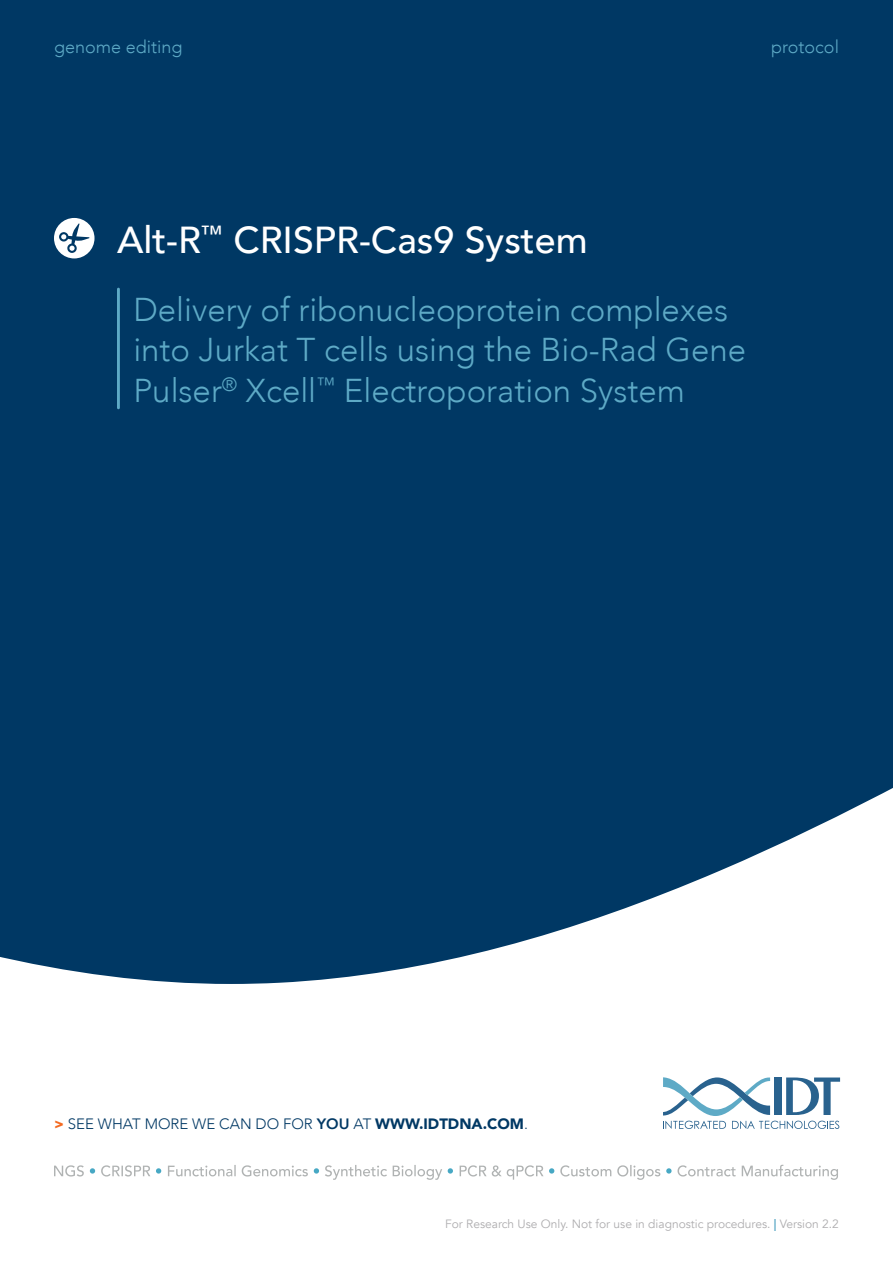
<style>
.page{position:relative;width:893px;height:1263px;background:#fff}
.page>*{position:absolute;margin:0;border:0;box-sizing:border-box;transform-origin:0 0}
.t1{font:500 37.5px "Avenir";color:#fff}
.t2{font:300 33px/40.5px "Avenir";color:#5eaac6}
.t3{font:300 18px "Avenir";color:#5eaac6}
.t4{font:300 15px "Avenir";color:#003864}
.t5{font:12px "Avenir";color:#aeadaf}
.s1{font-weight:900;color:#f36a21}
.s2{font-weight:800}
.s3{font-weight:900}
.s4{font-weight:800;color:#5eaac6}
</style>
<div class="page">
<div style="left:0;top:0;width:893px;height:984px;background:#003864"></div>
<hr style="left:117px;top:288px;width:3px;height:121px;background:#5eaac6">
<svg style="left:666px;top:1165px;width:172px;height:15px"></svg>
<svg style="left:560px;top:1165px;width:100px;height:15px"></svg>
<svg style="left:549px;top:1168px;width:5px;height:5px"></svg>
<svg style="left:460px;top:1165px;width:83px;height:15px"></svg>
<svg style="left:448px;top:1168px;width:5px;height:5px"></svg>
<svg style="left:325px;top:1165px;width:117px;height:15px"></svg>
<svg style="left:314px;top:1168px;width:5px;height:5px"></svg>
<svg style="left:168px;top:1165px;width:140px;height:11px"></svg>
<svg style="left:156px;top:1168px;width:5px;height:5px"></svg>
<svg style="left:101px;top:1165px;width:49px;height:11px"></svg>
<svg style="left:90px;top:1168px;width:5px;height:5px"></svg>
<svg style="left:54px;top:1165px;width:30px;height:11px"></svg>
<svg style="left:663px;top:1077px;width:177px;height:52px"></svg>
<div style="left:54px;top:218px;width:40px;height:40px;background:#fff;border-radius:50%"></div>
<svg style="left:59px;top:223px;width:30px;height:30px"></svg>
<p class="t3" style="left:54px;top:36px;width:130px">genome editing</p>
<p class="t3" style="left:771px;top:36px;width:69px">protocol</p>
<p class="t1" style="left:117px;top:208px;width:472px">Alt-R<sup>™</sup> CRISPR-Cas9 System</p>
<p class="t2" style="left:133px;top:289px;width:614px">Delivery of ribonucleoprotein complexes into Jurkat T cells using the Bio-Rad Gene<br>Pulser<sup>®</sup> Xcell<sup>™</sup> Electroporation System</p>
<p class="t4" style="left:54px;top:1115px;width:475px"><span class="s1">&gt;</span> SEE WHAT MORE WE CAN DO FOR <span class="s2">YOU</span> AT <span class="s3">WWW.IDTDNA.COM</span>.</p>
<p class="t5" style="left:445px;top:1216px;width:395px">For Research Use Only. Not for use in diagnostic procedures. <span class="s4">|</span> Version 2.2</p>
</div>
